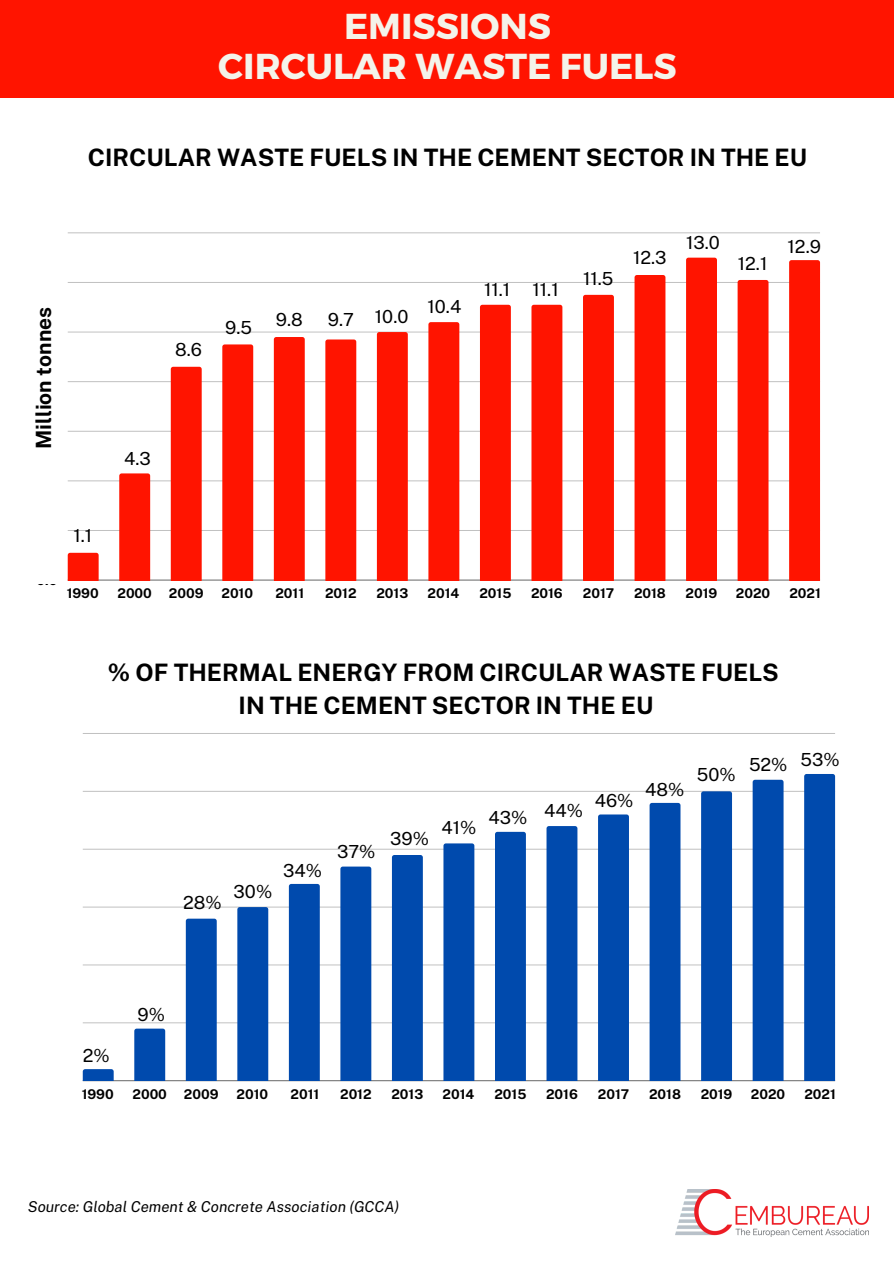
<style>
.page{position:relative;width:894px;height:1264px;background:#fff}
.page>*{position:absolute;margin:0;border:0;box-sizing:border-box;transform-origin:0 0}
.t1{font:700 36px/39.3px "Montserrat";color:#f4f3ea;text-align:center}
.t2{font:700 24px/32.7px "Public Sans";color:#000;text-align:center}
.t3{font:700 21px "Public Sans";color:#000}
.t4{font:18px "Public Sans";color:#000}
.t5{font:italic 15px "Public Sans";color:#000}
.t6{font:700 13.35px "Public Sans";color:#000}
</style>
<div class="page">
<div style="left:0;top:0;width:893px;height:97px;background:#ff1400"></div>
<img style="left:675px;top:1189px;width:193px;height:46px">
<hr style="left:83px;top:1080px;width:751px;height:1px;background:#000;opacity:.6">
<hr style="left:83px;top:1022px;width:751px;height:1px;background:#d5d5d5">
<hr style="left:83px;top:964px;width:751px;height:1px;background:#ddd">
<hr style="left:83px;top:906px;width:751px;height:1px;background:#e5e5e5">
<hr style="left:83px;top:848px;width:751px;height:1px;background:#ededed">
<hr style="left:83px;top:790px;width:751px;height:1px;background:#f5f5f5">
<hr style="left:83px;top:733px;width:751px;height:1px;background:#c1c1c1">
<svg style="left:83px;top:1069px;width:31px;height:11px"></svg>
<div style="left:134px;top:1028px;width:31px;height:52px;background:#004aad"></div>
<div style="left:186px;top:918px;width:31px;height:162px;background:#004aad"></div>
<div style="left:237px;top:907px;width:31px;height:173px;background:#004aad"></div>
<div style="left:289px;top:884px;width:31px;height:196px;background:#004aad"></div>
<div style="left:340px;top:866px;width:31px;height:214px;background:#004aad"></div>
<div style="left:392px;top:855px;width:31px;height:225px;background:#004aad"></div>
<div style="left:443px;top:843px;width:31px;height:237px;background:#004aad"></div>
<div style="left:495px;top:831px;width:30px;height:249px;background:#004aad"></div>
<div style="left:546px;top:826px;width:31px;height:254px;background:#004aad"></div>
<div style="left:598px;top:814px;width:30px;height:266px;background:#004aad"></div>
<div style="left:649px;top:803px;width:31px;height:277px;background:#004aad"></div>
<div style="left:701px;top:791px;width:30px;height:289px;background:#004aad"></div>
<div style="left:752px;top:779px;width:31px;height:301px;background:#004aad"></div>
<div style="left:804px;top:774px;width:30px;height:306px;background:#004aad"></div>
<hr style="left:68px;top:579px;width:751px;height:1px;background:#bfbfbf">
<hr style="left:68px;top:530px;width:751px;height:1px;background:#c1c1c1">
<hr style="left:68px;top:480px;width:751px;height:1px;background:#d7d7d7">
<hr style="left:68px;top:431px;width:751px;height:1px;background:#cecece">
<hr style="left:68px;top:381px;width:751px;height:1px;background:#c9c9c9">
<hr style="left:68px;top:331px;width:751px;height:1px;background:#e3e3e3">
<hr style="left:68px;top:282px;width:751px;height:1px;background:#c2c2c2">
<hr style="left:68px;top:232px;width:751px;height:1px;background:#d5d5d5">
<svg style="left:68px;top:553px;width:31px;height:27px"></svg>
<div style="left:119px;top:473px;width:31px;height:107px;background:#ff1400"></div>
<div style="left:171px;top:367px;width:31px;height:213px;background:#ff1400"></div>
<div style="left:222px;top:344px;width:31px;height:236px;background:#ff1400"></div>
<div style="left:274px;top:337px;width:31px;height:243px;background:#ff1400"></div>
<div style="left:325px;top:339px;width:31px;height:241px;background:#ff1400"></div>
<div style="left:377px;top:332px;width:30px;height:248px;background:#ff1400"></div>
<div style="left:428px;top:322px;width:31px;height:258px;background:#ff1400"></div>
<div style="left:480px;top:305px;width:30px;height:275px;background:#ff1400"></div>
<div style="left:531px;top:305px;width:31px;height:275px;background:#ff1400"></div>
<div style="left:583px;top:295px;width:30px;height:285px;background:#ff1400"></div>
<div style="left:634px;top:275px;width:31px;height:305px;background:#ff1400"></div>
<div style="left:686px;top:258px;width:30px;height:322px;background:#ff1400"></div>
<div style="left:737px;top:280px;width:31px;height:300px;background:#ff1400"></div>
<div style="left:788px;top:260px;width:31px;height:320px;background:#ff1400"></div>
<h2 class="t1" style="left:218px;top:5px;width:459px">EMISSIONS<br>CIRCULAR WASTE FUELS</h2>
<h2 class="t2" style="left:88px;top:141px;width:720px">CIRCULAR WASTE FUELS IN THE CEMENT SECTOR IN THE EU</h2>
<h4 class="t3" style="left:31px;top:449px;width:144px;rotate:-90deg">Million tonnes</h4>
<p class="t6" style="left:31px;top:324px;width:28px">10.0</p>
<p class="t6" style="left:36px;top:373px;width:23px">8.0</p>
<p class="t6" style="left:36px;top:423px;width:23px">6.0</p>
<h4 class="t4" style="left:175px;top:339px;width:28px">8.6</h4>
<h4 class="t4" style="left:225px;top:316px;width:28px">9.5</h4>
<h4 class="t4" style="left:276px;top:309px;width:28px">9.8</h4>
<h4 class="t4" style="left:328px;top:309px;width:28px">9.7</h4>
<h4 class="t4" style="left:375px;top:306px;width:35px">10.0</h4>
<h4 class="t4" style="left:427px;top:295px;width:35px">10.4</h4>
<h4 class="t4" style="left:484px;top:278px;width:28px">11.1</h4>
<h4 class="t4" style="left:532px;top:278px;width:28px">11.1</h4>
<h4 class="t4" style="left:583px;top:268px;width:32px">11.5</h4>
<h4 class="t4" style="left:633px;top:247px;width:35px">12.3</h4>
<h4 class="t4" style="left:685px;top:232px;width:35px">13.0</h4>
<h4 class="t4" style="left:737px;top:253px;width:31px">12.1</h4>
<p class="t4" style="left:787px;top:236px;width:35px">12.9</p>
<h4 class="t4" style="left:124px;top:448px;width:28px">4.3</h4>
<h4 class="t4" style="left:73px;top:525px;width:20px">1.1</h4>
<p class="t6" style="left:37px;top:572px;width:22px">0.0</p>
<p class="t6" style="left:67px;top:585px;width:34px">1990</p>
<p class="t6" style="left:117px;top:585px;width:36px">2000</p>
<p class="t6" style="left:169px;top:585px;width:36px">2009</p>
<p class="t6" style="left:221px;top:585px;width:33px">2010</p>
<p class="t6" style="left:275px;top:585px;width:30px">2011</p>
<p class="t6" style="left:325px;top:585px;width:33px">2012</p>
<p class="t6" style="left:376px;top:585px;width:33px">2013</p>
<p class="t6" style="left:427px;top:585px;width:33px">2014</p>
<p class="t6" style="left:479px;top:585px;width:33px">2015</p>
<p class="t6" style="left:531px;top:585px;width:33px">2016</p>
<p class="t6" style="left:582px;top:585px;width:33px">2017</p>
<p class="t6" style="left:634px;top:585px;width:33px">2018</p>
<p class="t6" style="left:685px;top:585px;width:33px">2019</p>
<p class="t6" style="left:735px;top:585px;width:36px">2020</p>
<p class="t6" style="left:789px;top:585px;width:33px">2021</p>
<h3 class="t2" style="left:108px;top:656px;width:672px">% OF THERMAL ENERGY FROM CIRCULAR WASTE FUELS<br>IN THE CEMENT SECTOR IN THE EU</h3>
<h4 class="t4" style="left:183px;top:891px;width:40px">28%</h4>
<h4 class="t4" style="left:233px;top:880px;width:40px">30%</h4>
<h4 class="t4" style="left:283px;top:859px;width:40px">34%</h4>
<h4 class="t4" style="left:337px;top:841px;width:40px">37%</h4>
<h4 class="t4" style="left:390px;top:827px;width:40px">39%</h4>
<h4 class="t4" style="left:441px;top:817px;width:36px">41%</h4>
<h4 class="t4" style="left:488px;top:806px;width:40px">43%</h4>
<h4 class="t4" style="left:544px;top:800px;width:40px">44%</h4>
<h4 class="t4" style="left:594px;top:789px;width:40px">46%</h4>
<h4 class="t4" style="left:645px;top:779px;width:41px">48%</h4>
<h4 class="t4" style="left:696px;top:764px;width:40px">50%</h4>
<h4 class="t4" style="left:748px;top:753px;width:40px">52%</h4>
<p class="t4" style="left:800px;top:748px;width:41px">53%</p>
<h4 class="t4" style="left:83px;top:1045px;width:28px">2%</h4>
<h4 class="t4" style="left:137px;top:1003px;width:29px">9%</h4>
<p class="t6" style="left:82px;top:1085px;width:34px">1990</p>
<p class="t6" style="left:132px;top:1085px;width:36px">2000</p>
<p class="t6" style="left:184px;top:1085px;width:36px">2009</p>
<p class="t6" style="left:236px;top:1085px;width:33px">2010</p>
<p class="t6" style="left:290px;top:1085px;width:30px">2011</p>
<p class="t6" style="left:340px;top:1085px;width:33px">2012</p>
<p class="t6" style="left:391px;top:1085px;width:33px">2013</p>
<p class="t6" style="left:442px;top:1085px;width:33px">2014</p>
<p class="t6" style="left:494px;top:1085px;width:33px">2015</p>
<p class="t6" style="left:546px;top:1085px;width:33px">2016</p>
<p class="t6" style="left:597px;top:1085px;width:33px">2017</p>
<p class="t6" style="left:649px;top:1085px;width:33px">2018</p>
<p class="t6" style="left:700px;top:1085px;width:33px">2019</p>
<p class="t6" style="left:750px;top:1085px;width:36px">2020</p>
<p class="t6" style="left:804px;top:1085px;width:33px">2021</p>
<h4 class="t5" style="left:28px;top:1197px;width:373px">Source: Global Cement &amp; Concrete Association (GCCA)</h4>
</div>
